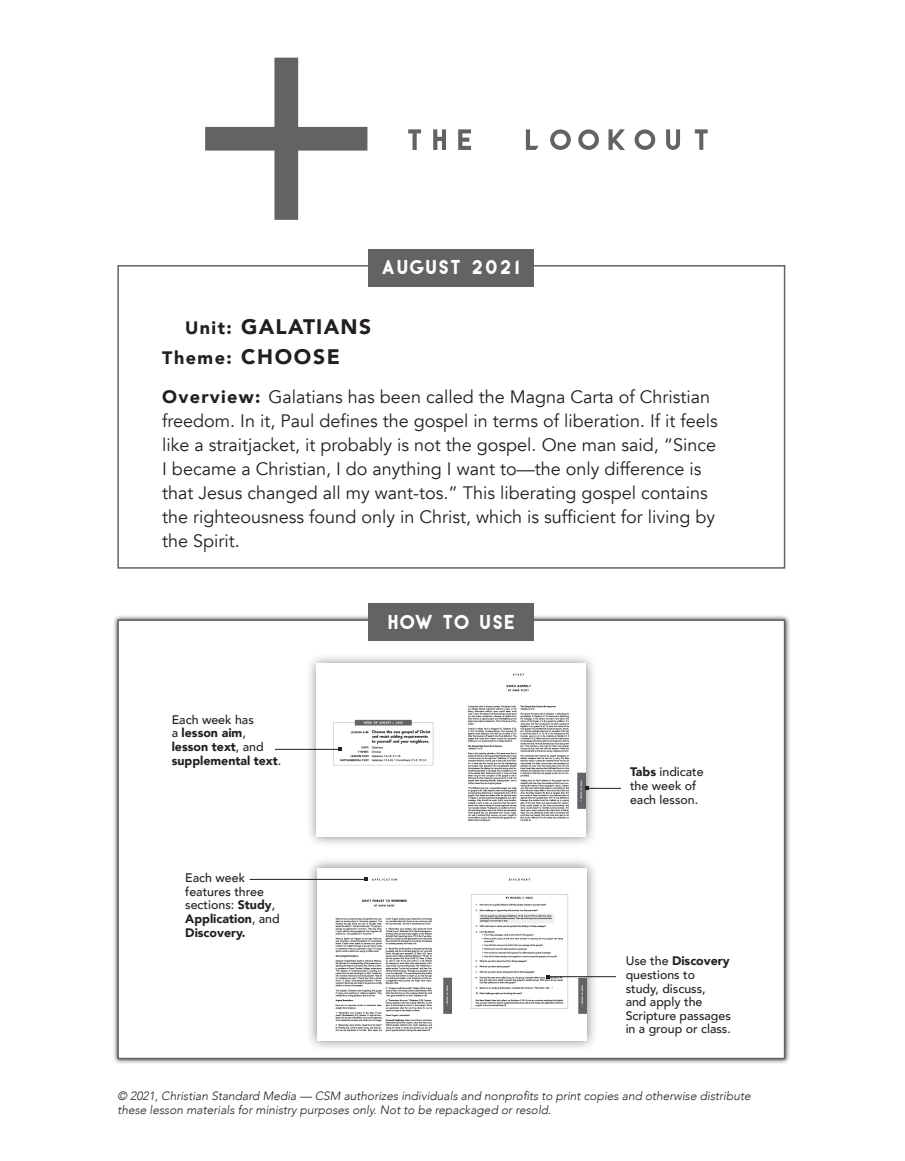
<style>
.page{position:relative;width:905px;height:1161px;background:#fff}
.page>*{position:absolute;margin:0;border:0;box-sizing:border-box;transform-origin:0 0}
.t1{font:900 21px "Avenir";letter-spacing:.06em;color:#231f20}
.t2{font:18px/24px "Avenir";color:#231f20}
.t3{font:18px "Antraste";color:#fff}
.t4{font:500 12.3px/13.6px "Avenir";color:#231f20}
.t5{font:900 12.3px/13.6px "Avenir";color:#231f20}
.t6{font:italic 300 12px/13.5px "Avenir";color:#231f20}
.s1{font-size:18px}
.s2{font-weight:900}
.s3{font-weight:900;font-size:21px}
.s4{font-weight:500}
</style>
<div class="page">
<div style="left:112px;top:614px;width:678px;height:450px;background:#231f20;opacity:.88"></div>
<div style="left:117px;top:619px;width:668px;height:440px;background:#fff;border:2px solid #636366"></div>
<div style="left:117px;top:265px;width:668px;height:304px;background:#fff;border:2px solid #636366"></div>
<svg style="left:205px;top:58px;width:162px;height:162px"></svg>
<svg style="left:608px;top:129px;width:17px;height:21px"></svg>
<svg style="left:526px;top:129px;width:12px;height:21px"></svg>
<svg style="left:433px;top:129px;width:13px;height:21px"></svg>
<svg style="left:458px;top:129px;width:13px;height:21px"></svg>
<svg style="left:408px;top:129px;width:13px;height:21px"></svg>
<svg style="left:666px;top:129px;width:14px;height:21px"></svg>
<svg style="left:694px;top:129px;width:13px;height:21px"></svg>
<svg style="left:578px;top:129px;width:21px;height:21px"></svg>
<svg style="left:634px;top:129px;width:21px;height:21px"></svg>
<svg style="left:550px;top:129px;width:20px;height:21px"></svg>
<div style="left:368px;top:603px;width:166px;height:38px;background:#636366"></div>
<div style="left:368px;top:249px;width:166px;height:37px;background:#636366"></div>
<div style="left:306px;top:857px;width:292px;height:195px;background:#231f20;opacity:.55"></div>
<img style="left:317px;top:868px;width:269px;height:173px">
<hr style="left:548px;top:976px;width:68px;height:1px;background:#231f20">
<hr style="left:249px;top:879px;width:117px;height:1px;background:#231f20">
<div style="left:305px;top:653px;width:292px;height:194px;background:#231f20;opacity:.55"></div>
<img style="left:316px;top:664px;width:270px;height:172px">
<hr style="left:587px;top:788px;width:34px;height:1px;background:#231f20">
<hr style="left:275px;top:749px;width:65px;height:1px;background:#231f20">
<p class="t3" style="left:381px;top:256px;width:142px">AUGUST 2021</p>
<p class="t1" style="left:185px;top:309px;width:187px"><span class="s1">Unit:</span> GALATIANS</p>
<p class="t2" style="left:162px;top:339px;width:549px;line-height:38.8px"><span class="s2">Theme:</span> <span class="s3">CHOOSE<br></span><span class="s2">Overview:</span> Galatians has been called the Magna Carta of Christian</p>
<p class="t2" style="left:162px;top:409px;width:557px">freedom. In it, Paul defines the gospel in terms of liberation. If it feels like a straitjacket, it probably is not the gospel. One man said, “Since I became a Christian, I do anything I want to—the only difference is that Jesus changed all my want-tos.” This liberating gospel contains the righteousness found only in Christ, which is sufficient for living by the Spirit.</p>
<p class="t5" style="left:172px;top:712px;width:111px"><span class="s4">Each week has<br>a</span> lesson aim<span class="s4">, </span>lesson text<span class="s4">, and </span>supplemental text<span class="s4">.</span></p>
<p class="t4" style="left:185px;top:870px;width:96px">Each week features three sections: <span class="s2">Study</span>,<br><span class="s2">Application</span>, and<br><span class="s2">Discovery.</span></p>
<p class="t3" style="left:387px;top:610px;width:130px">HOW TO USE</p>
<p class="t4" style="left:630px;top:765px;width:75px"><span class="s2">Tabs</span> indicate the week of each lesson.</p>
<p class="t4" style="left:625px;top:954px;width:107px">Use the <span class="s2">Discovery </span>questions to study, discuss,<br>and apply the<br>Scripture passages in a group or class.</p>
<p class="t6" style="left:117px;top:1089px;width:635px">© 2021, Christian Standard Media — CSM authorizes individuals and nonprofits to print copies and otherwise distribute these lesson materials for ministry purposes only. Not to be repackaged or resold.</p>
</div>
